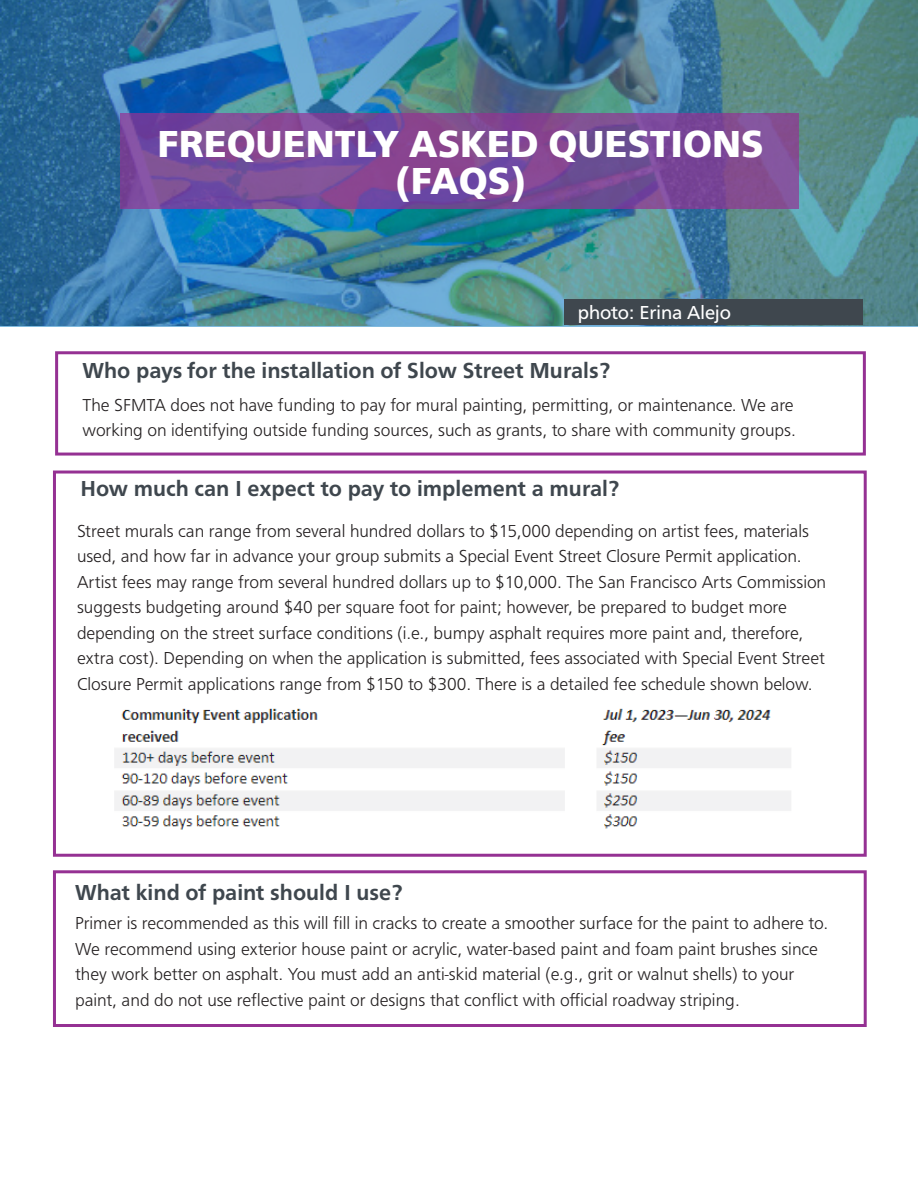
<style>
.page{position:relative;width:918px;height:1188px;background:#fff}
.page>*{position:absolute;margin:0;border:0;box-sizing:border-box;transform-origin:0 0}
.t1{font:900 39px/37.2px "Graphein Pro";color:#fff;text-align:center}
.t2{font:700 22.5px "Graphein Pro";color:#3f474e}
.t3{font:19.5px "Graphein Pro";color:#fff}
.t4{font:300 18px/25.5px "Graphein Pro";letter-spacing:-.005em;color:#231f20}
</style>
<div class="page">
<img style="left:0;top:0;width:918px;height:326px">
<svg style="left:120px;top:113px;width:678px;height:96px;background:#7a4996"></svg>
<div style="left:55px;top:351px;width:811px;height:105px;border:3px solid #953193"></div>
<div style="left:53px;top:471px;width:814px;height:386px;border:3px solid #953193"></div>
<img style="left:114px;top:708px;width:677px;height:122px">
<div style="left:565px;top:299px;width:298px;height:26px;background:#3f474e"></div>
<div style="left:53px;top:870px;width:814px;height:157px;border:3px solid #953193"></div>
<p class="t1" style="left:157px;top:125px;width:608px">FREQUENTLY ASKED QUESTIONS (FAQS)</p>
<p class="t3" style="left:578px;top:302px;width:155px">photo: Erina Alejo</p>
<p class="t2" style="left:83px;top:357px;width:529px">Who pays for the installation of Slow Street Murals?</p>
<p class="t4" style="left:83px;top:392px;width:715px">The SFMTA does not have funding to pay for mural painting, permitting, or maintenance. We are working on identifying outside funding sources, such as grants, to share with community groups.</p>
<p class="t2" style="left:80px;top:475px;width:540px">How much can I expect to pay to implement a mural?</p>
<p class="t4" style="left:77px;top:518px;width:751px">Street murals can range from several hundred dollars to $15,000 depending on artist fees, materials used, and how far in advance your group submits a Special Event Street Closure Permit application.<br>Artist fees may range from several hundred dollars up to $10,000. The San Francisco Arts Commission suggests budgeting around $40 per square foot for paint; however, be prepared to budget more depending on the street surface conditions (i.e., bumpy asphalt requires more paint and, therefore, extra cost). Depending on when the application is submitted, fees associated with Special Event Street Closure Permit applications range from $150 to $300. There is a detailed fee schedule shown below.</p>
<p class="t2" style="left:75px;top:880px;width:329px">What kind of paint should I use?</p>
<p class="t4" style="left:75px;top:911px;width:755px">Primer is recommended as this will fill in cracks to create a smoother surface for the paint to adhere to.<br>We recommend using exterior house paint or acrylic, water-based paint and foam paint brushes since they work better on asphalt. You must add an anti-skid material (e.g., grit or walnut shells) to your paint, and do not use reflective paint or designs that conflict with official roadway striping.</p>
</div>
